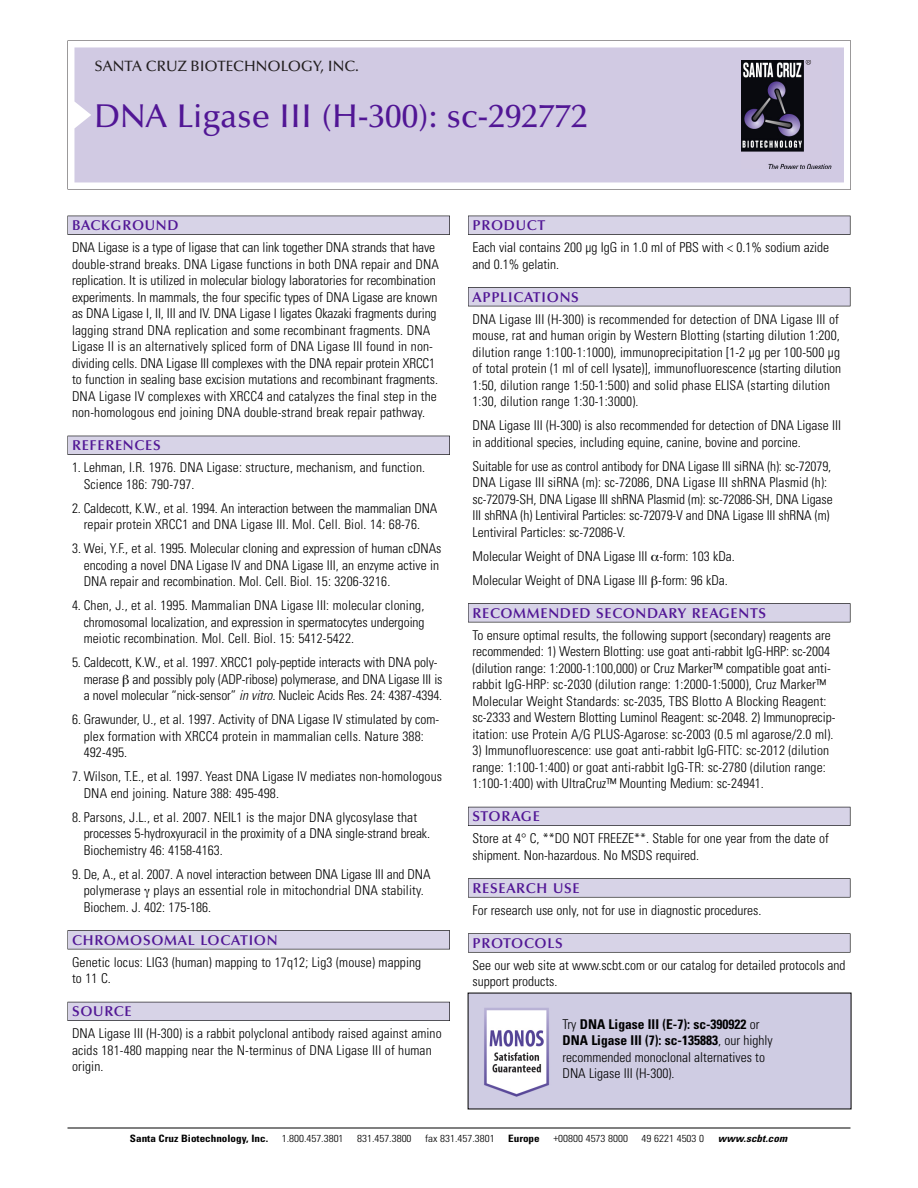
<style>
.page{position:relative;width:918px;height:1188px;background:#fff}
.page>*{position:absolute;margin:0;border:0;box-sizing:border-box;transform-origin:0 0}
.t1{font:500 33px "Optima";color:#511695}
.t2{font:500 15px "Optima";color:#231f20}
.t3{font:600 14.25px "Optima";letter-spacing:.05em;color:#511695}
.t4{font:300 condensed 13.5px/16.5px "Univers";color:#000}
.t5{font:300 condensed 10.2px "Univers";color:#000;scale:1.1 1}
.t6{font:700 condensed 10.2px "Univers";color:#000;scale:1.1 1}
.t7{font:italic 700 condensed 10.2px "Univers";letter-spacing:.005em;color:#000;scale:1.1 1}
.s1{font-style:italic}
.s2{font-weight:700}
</style>
<div class="page">
<svg style="left:68px;top:40px;width:783px;height:149px"></svg>
<div style="left:74px;top:47px;width:770px;height:135px;background:#d1cae3"></div>
<img style="left:741px;top:60px;width:90px;height:108px">
<div style="left:68px;top:216px;width:382px;height:19px;background:#525155"></div>
<div style="left:68px;top:216px;width:381px;height:18px;background:#d7d3e7"></div>
<div style="left:68px;top:436px;width:382px;height:19px;background:#515055"></div>
<div style="left:68px;top:436px;width:381px;height:18px;background:#d7d3e7"></div>
<div style="left:68px;top:930px;width:382px;height:19px;background:#545357"></div>
<div style="left:68px;top:931px;width:381px;height:18px;background:#d7d3e7"></div>
<div style="left:68px;top:1002px;width:382px;height:19px;background:#54535a"></div>
<div style="left:68px;top:1002px;width:381px;height:18px;background:#d7d3e7"></div>
<div style="left:468px;top:216px;width:382px;height:19px;background:#525155"></div>
<div style="left:468px;top:216px;width:382px;height:18px;background:#d7d3e7"></div>
<div style="left:468px;top:287px;width:382px;height:19px;background:#525155"></div>
<div style="left:468px;top:288px;width:382px;height:18px;background:#d7d3e7"></div>
<div style="left:468px;top:603px;width:382px;height:19px;background:#545357"></div>
<div style="left:468px;top:604px;width:382px;height:18px;background:#d7d3e7"></div>
<div style="left:468px;top:807px;width:382px;height:19px;background:#54535a"></div>
<div style="left:468px;top:807px;width:382px;height:18px;background:#d7d3e7"></div>
<svg style="left:468px;top:878px;width:382px;height:20px"></svg>
<div style="left:468px;top:879px;width:382px;height:18px;background:#d7d3e7"></div>
<div style="left:468px;top:933px;width:382px;height:20px;background:#666667"></div>
<div style="left:468px;top:934px;width:382px;height:18px;background:#d7d3e7"></div>
<hr style="left:68px;top:1128px;width:782px;height:1px;background:#000">
<img style="left:470px;top:995px;width:379px;height:112px">
<p class="t2" style="left:94px;top:61px;width:266px">SANTA CRUZ BIOTECHNOLOGY, INC.</p>
<h1 class="t1" style="left:94px;top:103px;width:495px">DNA Ligase III (H-300): sc-292772</h1>
<p class="t3" style="left:72px;top:219px;width:108px">BACKGROUND</p>
<p class="t4" style="left:72px;top:240px;width:369px">DNA Ligase is a type of ligase that can link together DNA strands that have double-strand breaks. DNA Ligase functions in both DNA repair and DNA replication. It is utilized in molecular biology laboratories for recombination experiments. In mammals, the four specific types of DNA Ligase are known as DNA Ligase I, II, III and IV. DNA Ligase I ligates Okazaki fragments during lagging strand DNA replication and some recombinant fragments. DNA Ligase II is an alternatively spliced form of DNA Ligase III found in non&shy;dividing cells. DNA Ligase III complexes with the DNA repair protein XRCC1 to function in sealing base excision mutations and recombinant fragments.<br>DNA Ligase IV complexes with XRCC4 and catalyzes the final step in the non-homologous end joining DNA double-strand break repair pathway.</p>
<p class="t3" style="left:72px;top:440px;width:90px">REFERENCES</p>
<p class="t4" style="left:84px;top:460px;width:343px;text-indent:-12px">1. Lehman, I.R. 1976. DNA Ligase: structure, mechanism, and function.<br>Science 186: 790-797.</p>
<p class="t4" style="left:72px;top:501px;width:367px;text-align:center">2. Caldecott, K.W., et al. 1994. An interaction between the mammalian DNA repair protein XRCC1 and DNA Ligase III. Mol. Cell. Biol. 14: 68-76.</p>
<p class="t4" style="left:84px;top:541px;width:359px;text-indent:-12px">3. Wei, Y.F., et al. 1995. Molecular cloning and expression of human cDNAs encoding a novel DNA Ligase IV and DNA Ligase III, an enzyme active in<br>DNA repair and recombination. Mol. Cell. Biol. 15: 3206-3216.</p>
<p class="t4" style="left:84px;top:598px;width:342px;text-align:justify;text-indent:-12px">4. Chen, J., et al. 1995. Mammalian DNA Ligase III: molecular cloning, chromosomal localization, and expression in spermatocytes undergoing meiotic recombination. Mol. Cell. Biol. 15: 5412-5422.</p>
<p class="t4" style="left:84px;top:655px;width:360px;text-indent:-12px">5. Caldecott, K.W., et al. 1997. XRCC1 poly-peptide interacts with DNA poly&shy;merase and possibly poly (ADP-ribose) polymerase, and DNA Ligase III is a novel molecular “nick-sensor” <span class="s1">in vitro.</span> Nucleic Acids Res. 24: 4387-4394.</p>
<p class="t4" style="left:84px;top:712px;width:357px;text-indent:-12px">6. Grawunder, U., et al. 1997. Activity of DNA Ligase IV stimulated by com&shy;plex formation with XRCC4 protein in mammalian cells. Nature 388:<br>492-495.</p>
<p class="t4" style="left:84px;top:769px;width:360px;text-indent:-12px">7. Wilson, T.E., et al. 1997. Yeast DNA Ligase IV mediates non-homologous<br>DNA end joining. Nature 388: 495-498.</p>
<p class="t4" style="left:84px;top:810px;width:348px;text-indent:-12px">8. Parsons, J.L., et al. 2007. NEIL1 is the major DNA glycosylase that processes 5-hydroxyuracil in the proximity of a DNA single-strand break.<br>Biochemistry 46: 4158-4163.</p>
<p class="t4" style="left:84px;top:867px;width:348px;text-indent:-12px">9. De, A., et al. 2007. A novel interaction between DNA Ligase III and DNA polymerase plays an essential role in mitochondrial DNA stability.<br>Biochem. J. 402: 175-186.</p>
<p class="t3" style="left:72px;top:934px;width:207px">CHROMOSOMAL LOCATION</p>
<p class="t4" style="left:72px;top:955px;width:351px">Genetic locus: LIG3 (human) mapping to 17q12; Lig3 (mouse) mapping to 11 C.</p>
<p class="t3" style="left:72px;top:1006px;width:61px">SOURCE</p>
<p class="t4" style="left:72px;top:1026px;width:371px">DNA Ligase III (H-300) is a rabbit polyclonal antibody raised against amino acids 181-480 mapping near the N-terminus of DNA Ligase III of human origin.</p>
<p class="t3" style="left:473px;top:219px;width:74px">PRODUCT</p>
<p class="t4" style="left:473px;top:240px;width:358px">Each vial contains 200 µg IgG in 1.0 ml of PBS with &lt; 0.1% sodium azide and 0.1% gelatin.</p>
<p class="t3" style="left:473px;top:291px;width:108px">APPLICATIONS</p>
<p class="t4" style="left:473px;top:312px;width:370px">DNA Ligase III (H-300) is recommended for detection of DNA Ligase III of mouse, rat and human origin by Western Blotting (starting dilution 1:200, dilution range 1:100-1:1000), immunoprecipitation [1-2 µg per 100-500 µg of total protein (1 ml of cell lysate)], immunofluorescence (starting dilution 1:50, dilution range 1:50-1:500) and solid phase ELISA (starting dilution 1:30, dilution range 1:30-1:3000).</p>
<p class="t4" style="left:473px;top:418px;width:370px">DNA Ligase III (H-300) is also recommended for detection of DNA Ligase III in additional species, including equine, canine, bovine and porcine.</p>
<p class="t4" style="left:473px;top:459px;width:362px">Suitable for use as control antibody for DNA Ligase III siRNA (h): sc-72079, DNA Ligase III siRNA (m): sc-72086, DNA Ligase III shRNA Plasmid (h): sc-72079-SH, DNA Ligase III shRNA Plasmid (m): sc-72086-SH, DNA Ligase III shRNA (h) Lentiviral Particles: sc-72079-V and DNA Ligase III shRNA (m)<br>Lentiviral Particles: sc-72086-V.</p>
<p class="t4" style="left:473px;top:545px;width:264px;line-height:24px">Molecular Weight of DNA Ligase III -form: 103 kDa.<br>Molecular Weight of DNA Ligase III -form: 96 kDa.</p>
<p class="t3" style="left:473px;top:607px;width:295px">RECOMMENDED SECONDARY REAGENTS</p>
<p class="t4" style="left:473px;top:628px;width:364px">To ensure optimal results, the following support (secondary) reagents are recommended: 1) Western Blotting: use goat anti-rabbit IgG-HRP: sc-2004 (dilution range: 1:2000-1:100,000) or Cruz Marker™ compatible goat anti&shy;rabbit IgG-HRP: sc-2030 (dilution range: 1:2000-1:5000), Cruz Marker™ Molecular Weight Standards: sc-2035, TBS Blotto A Blocking Reagent: sc-2333 and Western Blotting Luminol Reagent: sc-2048. 2) Immunoprecip&shy;itation: use Protein A/G PLUS-Agarose: sc-2003 (0.5 ml agarose/2.0 ml).</p>
<p class="t4" style="left:473px;top:743px;width:358px">3) Immunofluorescence: use goat anti-rabbit IgG-FITC: sc-2012 (dilution range: 1:100-1:400) or goat anti-rabbit IgG-TR: sc-2780 (dilution range:<br>1:100-1:400) with UltraCruz™ Mounting Medium: sc-24941.</p>
<p class="t3" style="left:473px;top:811px;width:69px">STORAGE</p>
<p class="t4" style="left:473px;top:831px;width:358px">Store at 4° C, **DO NOT FREEZE**. Stable for one year from the date of shipment. Non-hazardous. No MSDS required.</p>
<p class="t3" style="left:473px;top:882px;width:109px">RESEARCH USE</p>
<p class="t4" style="left:473px;top:903px;width:290px">For research use only, not for use in diagnostic procedures.</p>
<p class="t3" style="left:473px;top:937px;width:92px">PROTOCOLS</p>
<p class="t4" style="left:473px;top:958px;width:375px">See our web site at www.scbt.com or our catalog for detailed protocols and support products.</p>
<p class="t4" style="left:563px;top:1017px;width:212px">Try <span class="s2">DNA Ligase III (E-7): sc-390922</span> or <span class="s2">DNA Ligase III (7): sc-135883</span>, our highly recommended monoclonal alternatives to DNA Ligase III (H-300).</p>
<p class="t6" style="left:130px;top:1135px;width:127px">Santa Cruz Biotechnology, Inc.</p>
<p class="t5" style="left:282px;top:1135px;width:58px">1.800.457.3801</p>
<p class="t5" style="left:357px;top:1135px;width:51px">831.457.3800</p>
<p class="t5" style="left:425px;top:1135px;width:65px">fax 831.457.3801</p>
<p class="t6" style="left:508px;top:1135px;width:30px">Europe</p>
<p class="t5" style="left:553px;top:1135px;width:69px">+00800 4573 8000</p>
<p class="t5" style="left:642px;top:1135px;width:58px">49 6221 4503 0</p>
<p class="t7" style="left:718px;top:1135px;width:64px">www.scbt.com</p>
</div>
